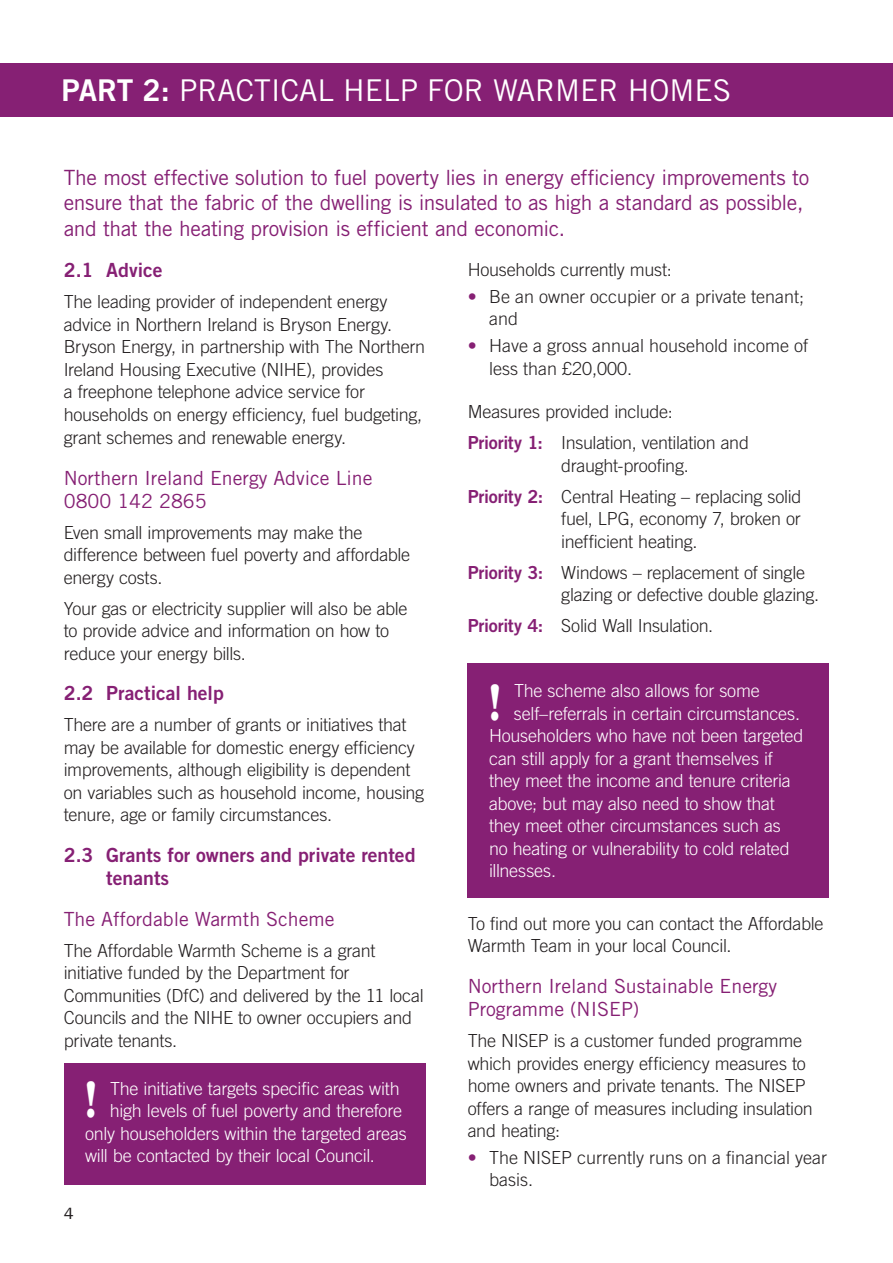
<style>
.page{position:relative;width:893px;height:1263px;background:#fff}
.page>*{position:absolute;margin:0;border:0;box-sizing:border-box;transform-origin:0 0}
.t1{font:condensed 45px "Bernard";color:#fff}
.t2{font:30px "Trade Gothic LT Std";color:#fff}
.t3{font:21px/25.2px "Trade Gothic LT Std";letter-spacing:-.02em;color:#862074}
.t4{font:19.5px/23.4px "Trade Gothic LT Std";color:#862074}
.t5{font:19.5px/23.4px "Trade Gothic LT Std Bd 2";color:#862074}
.t6{font:300 18px/22.5px "Trade Gothic LT Std";letter-spacing:-.015em;color:#231f20}
.t7{font:300 18px/22.5px "Trade Gothic LT Std";letter-spacing:-.015em;color:#fff}
.t8{font:300 18px "Franklin Gothic";color:#231f20}
.s1{font-family:"Trade Gothic LT Std Bd 2"}
.s2{color:#862074}
.s3{font-family:"Trade Gothic LT Std Bd 2";font-weight:400;color:#862074}
</style>
<div class="page">
<div style="left:64px;top:1062px;width:361px;height:122px;background:#862074"></div>
<div style="left:468px;top:663px;width:361px;height:235px;background:#862074"></div>
<div style="left:0;top:64px;width:893px;height:53px;background:#862074"></div>
<h2 class="t2" style="left:62px;top:72px;width:671px"><span class="s1">PART 2:</span> PRACTICAL HELP FOR WARMER HOMES</h2>
<p class="t3" style="left:64px;top:165px;width:747px">The most effective solution to fuel poverty lies in energy efficiency improvements to ensure that the fabric of the dwelling is insulated to as high a standard as possible, and that the heating provision is efficient and economic.</p>
<p class="t5" style="left:64px;top:258px;width:100px">2.1 Advice</p>
<p class="t6" style="left:64px;top:290px;width:363px">The leading provider of independent energy advice in Northern Ireland is Bryson Energy.<br>Bryson Energy, in partnership with The Northern Ireland Housing Executive (NIHE), provides<br>a freephone telephone advice service for households on energy efficiency, fuel budgeting, grant schemes and renewable energy.</p>
<p class="t4" style="left:64px;top:466px;width:310px">Northern Ireland Energy Advice Line<br>0800 142 2865</p>
<p class="t6" style="left:64px;top:521px;width:348px">Even small improvements may make the difference between fuel poverty and affordable energy costs.</p>
<p class="t6" style="left:64px;top:597px;width:345px">Your gas or electricity supplier will also be able to provide advice and information on how to reduce your energy bills.</p>
<p class="t5" style="left:64px;top:681px;width:162px">2.2 Practical help</p>
<p class="t6" style="left:64px;top:713px;width:362px">There are a number of grants or initiatives that may be available for domestic energy efficiency improvements, although eligibility is dependent on variables such as household income, housing tenure, age or family circumstances.</p>
<p class="t5" style="left:106px;top:843px;width:311px;text-indent:-43px">2.3 Grants for owners and private rented tenants</p>
<p class="t4" style="left:64px;top:907px;width:272px">The Affordable Warmth Scheme</p>
<p class="t6" style="left:64px;top:939px;width:361px">The Affordable Warmth Scheme is a grant initiative funded by the Department for Communities (DfC) and delivered by the 11 local Councils and the NIHE to owner occupiers and private tenants.</p>
<p class="t7" style="left:110px;top:1077px;width:291px">The initiative targets specific areas with</p>
<p class="t6" style="left:468px;top:258px;width:205px">Households currently must:</p>
<p class="t6" style="left:489px;top:285px;width:317px;text-indent:-21px"><span class="s2">•</span> Be an owner occupier or a private tenant; and</p>
<p class="t6" style="left:489px;top:334px;width:321px;text-indent:-21px"><span class="s2">•</span> Have a gross annual household income of less than £20,000.</p>
<p class="t6" style="left:468px;top:396px;width:283px;line-height:31px">Measures provided include:<br><span class="s3">Priority 1:</span> Insulation, ventilation and</p>
<p class="t6" style="left:468px;top:450px;width:335px;line-height:31px;text-indent:94px">draught-proofing.<br><span class="s3">Priority 2:</span> Central Heating – replacing solid</p>
<p class="t6" style="left:561px;top:507px;width:241px">fuel, LPG, economy 7, broken or inefficient heating.</p>
<p class="t6" style="left:561px;top:561px;width:259px;text-indent:-94px"><span class="s3">Priority 3:</span> Windows – replacement of single glazing or defective double glazing.</p>
<p class="t6" style="left:468px;top:614px;width:247px"><span class="s3">Priority 4:</span> Solid Wall Insulation.</p>
<h1 class="t1" style="left:489px;top:676px;width:13px">!</h1>
<p class="t7" style="left:514px;top:679px;width:247px">The scheme also allows for some</p>
<p class="t7" style="left:489px;top:702px;width:316px;text-indent:25px">self–referrals in certain circumstances.<br>Householders who have not been targeted can still apply for a grant themselves if they meet the income and tenure criteria above; but may also need to show that they meet other circumstances such as no heating or vulnerability to cold related illnesses.</p>
<p class="t6" style="left:468px;top:912px;width:357px">To find out more you can contact the Affordable<br>Warmth Team in your local Council.</p>
<p class="t4" style="left:468px;top:974px;width:311px">Northern Ireland Sustainable Energy<br>Programme (NISEP)</p>
<p class="t6" style="left:468px;top:1029px;width:347px">The NISEP is a customer funded programme which provides energy efficiency measures to home owners and private tenants. The NISEP offers a range of measures including insulation and heating:</p>
<p class="t6" style="left:489px;top:1146px;width:340px;text-indent:-21px"><span class="s2">•</span> The NISEP currently runs on a financial year basis.</p>
<h1 class="t1" style="left:85px;top:1074px;width:13px">!</h1>
<p class="t7" style="left:85px;top:1099px;width:323px;text-indent:25px">high levels of fuel poverty and therefore only householders within the targeted areas will be contacted by their local Council.</p>
<p class="t8" style="left:64px;top:1204px;width:11px">4</p>
</div>
